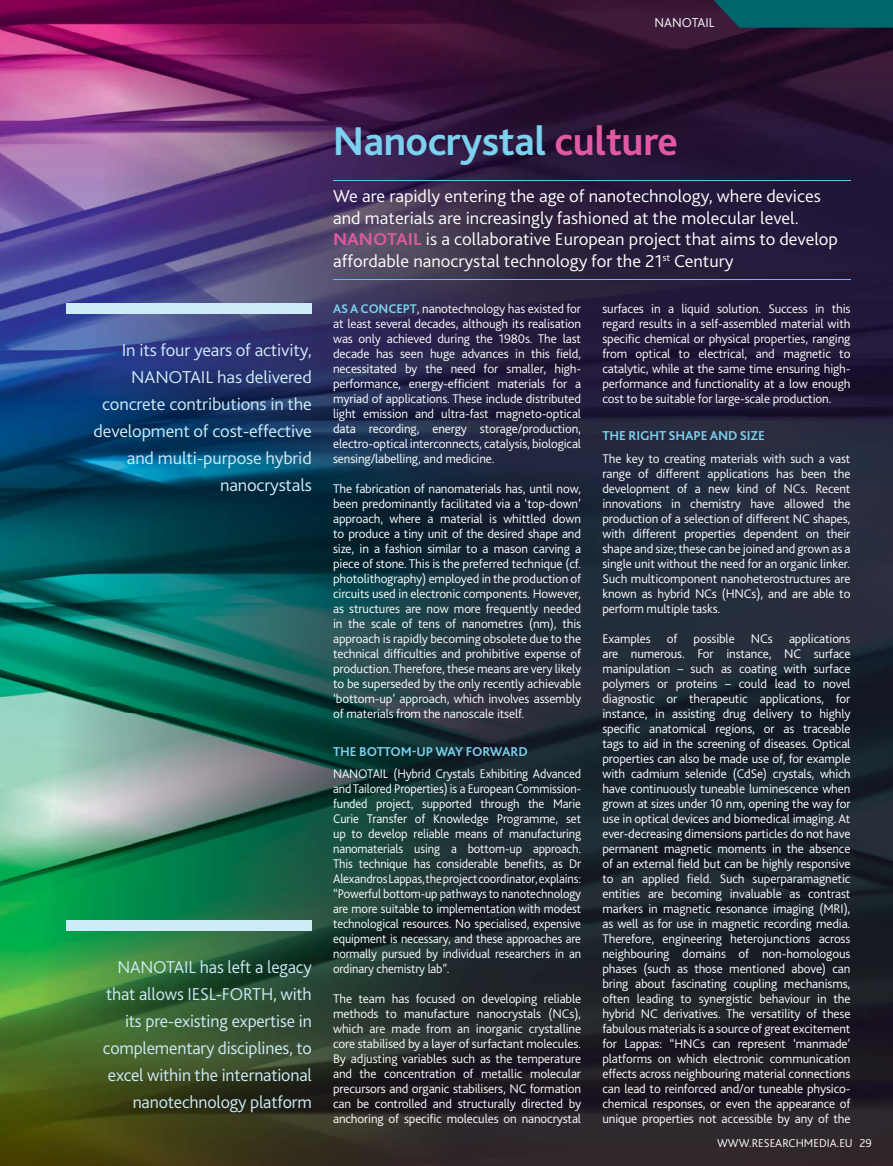
<style>
.page{position:relative;width:893px;height:1166px;background:#fff}
.page>*{position:absolute;margin:0;border:0;box-sizing:border-box;transform-origin:0 0}
.t1{font:700 42px "Bliss 2";letter-spacing:-.01em;color:#7bd1ee}
.t2{font:300 18px/21.6px "Bliss 2";color:#fff;scale:1.04 1}
.t3{font:300 18px/27px "Bliss 2";letter-spacing:-.01em;color:#ceecf8;text-align:right}
.t4{font:300 18px/27px "Bliss 2";letter-spacing:-.01em;color:#ceecf8;text-align:right;scale:1.04 1}
.t5{font:700 13.5px "Bliss 2";letter-spacing:-.01em;color:#7bd1ee}
.t6{font:300 13.5px "Bliss 2";color:#fff}
.t7{font:300 13.2px/15px "Bliss 2";letter-spacing:-.01em;color:#fff;text-align:justify}
.t8{font:300 13.2px/15px "Bliss 2";letter-spacing:-.01em;color:#fff;text-align:justify;scale:.96 1}
.t9{font:300 12px "Bliss 2";color:#fff}
.s1{color:#df5aa1}
.s2{font-weight:700;color:#df5aa1}
.s3{font-weight:700;color:#7bd1ee}
</style>
<div class="page">
<img style="left:0;top:0;width:893px;height:1165px">
<hr style="left:333px;top:180px;width:517px;height:1px;background:#53c8eb">
<hr style="left:333px;top:279px;width:517px;height:1px;background:#53c8eb">
<div style="left:66px;top:303px;width:246px;height:10px;background:#ceecf8"></div>
<div style="left:66px;top:919px;width:246px;height:11px;background:#ceecf8"></div>
<svg style="left:702px;top:0;width:191px;height:28px;background:#085b66"></svg>
<p class="t6" style="left:654px;top:18px;width:62px">NANOTAIL</p>
<p class="t4" style="left:94px;top:338px;width:211px">In its four years of activity,<br>NANOTAIL has delivered concrete contributions in the development of cost-effective and multi-purpose hybrid nanocrystals</p>
<p class="t3" style="left:103px;top:954px;width:210px">NANOTAIL has left a legacy that allows IESL-FORTH, with its pre-existing expertise in complementary disciplines, to excel within the international nanotechnology platform</p>
<p class="t1" style="left:333px;top:116px;width:347px">Nanocrystal <span class="s1">culture</span></p>
<p class="t2" style="left:333px;top:187px;width:487px">We are rapidly entering the age of nanotechnology, where devices and materials are increasingly fashioned at the molecular level.<br><span class="s2">NANOTAIL</span> is a collaborative European project that aims to develop affordable nanocrystal technology for the 21<sup>st</sup> Century</p>
<p class="t7" style="left:333px;top:302px;width:250px"><span class="s3">AS A CONCEPT</span>, nanotechnology has existed for at least several decades, although its realisation was only achieved during the 1980s. The last decade has seen huge advances in this field, necessitated by the need for smaller, high&shy;performance, energy-efficient materials for a myriad of applications. These include distributed light emission and ultra-fast magneto-optical data recording, energy storage/production, electro-optical interconnects, catalysis, biological sensing/labelling, and medicine.</p>
<p class="t7" style="left:333px;top:482px;width:250px">The fabrication of nanomaterials has, until now, been predominantly facilitated via a ‘top-down’ approach, where a material is whittled down to produce a tiny unit of the desired shape and size, in a fashion similar to a mason carving a piece of stone. This is the preferred technique (cf. photolithography) employed in the production of circuits used in electronic components. However, as structures are now more frequently needed in the scale of tens of nanometres (nm), this approach is rapidly becoming obsolete due to the technical difficulties and prohibitive expense of production. Therefore, these means are very likely to be superseded by the only recently achievable ‘bottom-up’ approach, which involves assembly of materials from the nanoscale itself.</p>
<p class="t5" style="left:333px;top:742px;width:196px">THE BOTTOM-UP WAY FORWARD</p>
<p class="t8" style="left:333px;top:767px;width:260px">NANOTAIL (Hybrid Crystals Exhibiting Advanced and Tailored Properties) is a European Commission&shy;funded project, supported through the Marie Curie Transfer of Knowledge Programme, set up to develop reliable means of manufacturing nanomaterials using a bottom-up approach.<br>This technique has considerable benefits, as Dr Alexandros Lappas, the project coordinator, explains: “Powerful bottom-up pathways to nanotechnology are more suitable to implementation with modest technological resources. No specialised, expensive equipment is necessary, and these approaches are normally pursued by individual researchers in an ordinary chemistry lab”.</p>
<p class="t7" style="left:333px;top:992px;width:250px">The team has focused on developing reliable methods to manufacture nanocrystals (NCs), which are made from an inorganic crystalline core stabilised by a layer of surfactant molecules.<br>By adjusting variables such as the temperature and the concentration of metallic molecular precursors and organic stabilisers, NC formation can be controlled and structurally directed by anchoring of specific molecules on nanocrystal</p>
<p class="t7" style="left:602px;top:302px;width:250px">surfaces in a liquid solution. Success in this regard results in a self-assembled material with specific chemical or physical properties, ranging from optical to electrical, and magnetic to catalytic, while at the same time ensuring high&shy;performance and functionality at a low enough cost to be suitable for large-scale production.</p>
<p class="t5" style="left:602px;top:427px;width:164px">THE RIGHT SHAPE AND SIZE</p>
<p class="t7" style="left:602px;top:452px;width:250px">The key to creating materials with such a vast range of different applications has been the development of a new kind of NCs. Recent innovations in chemistry have allowed the production of a selection of different NC shapes, with different properties dependent on their shape and size; these can be joined and grown as a single unit without the need for an organic linker.<br>Such multicomponent nanoheterostructures are known as hybrid NCs (HNCs), and are able to perform multiple tasks.</p>
<p class="t7" style="left:602px;top:632px;width:250px">Examples of possible NCs applications are numerous. For instance, NC surface manipulation – such as coating with surface polymers or proteins – could lead to novel diagnostic or therapeutic applications, for instance, in assisting drug delivery to highly specific anatomical regions, or as traceable tags to aid in the screening of diseases. Optical properties can also be made use of, for example with cadmium selenide (CdSe) crystals, which have continuously tuneable luminescence when grown at sizes under 10 nm, opening the way for use in optical devices and biomedical imaging. At ever-decreasing dimensions particles do not have permanent magnetic moments in the absence of an external field but can be highly responsive to an applied field. Such superparamagnetic entities are becoming invaluable as contrast markers in magnetic resonance imaging (MRI), as well as for use in magnetic recording media.<br>Therefore, engineering heterojunctions across neighbouring domains of non-homologous phases (such as those mentioned above) can bring about fascinating coupling mechanisms, often leading to synergistic behaviour in the hybrid NC derivatives. The versatility of these fabulous materials is a source of great excitement for Lappas: “HNCs can represent ‘manmade’ platforms on which electronic communication effects across neighbouring material connections can lead to reinforced and/or tuneable physico&shy;chemical responses, or even the appearance of unique properties not accessible by any of the</p>
<p class="t9" style="left:717px;top:1138px;width:156px">WWW.RESEARCHMEDIA.EU 29</p>
</div>
